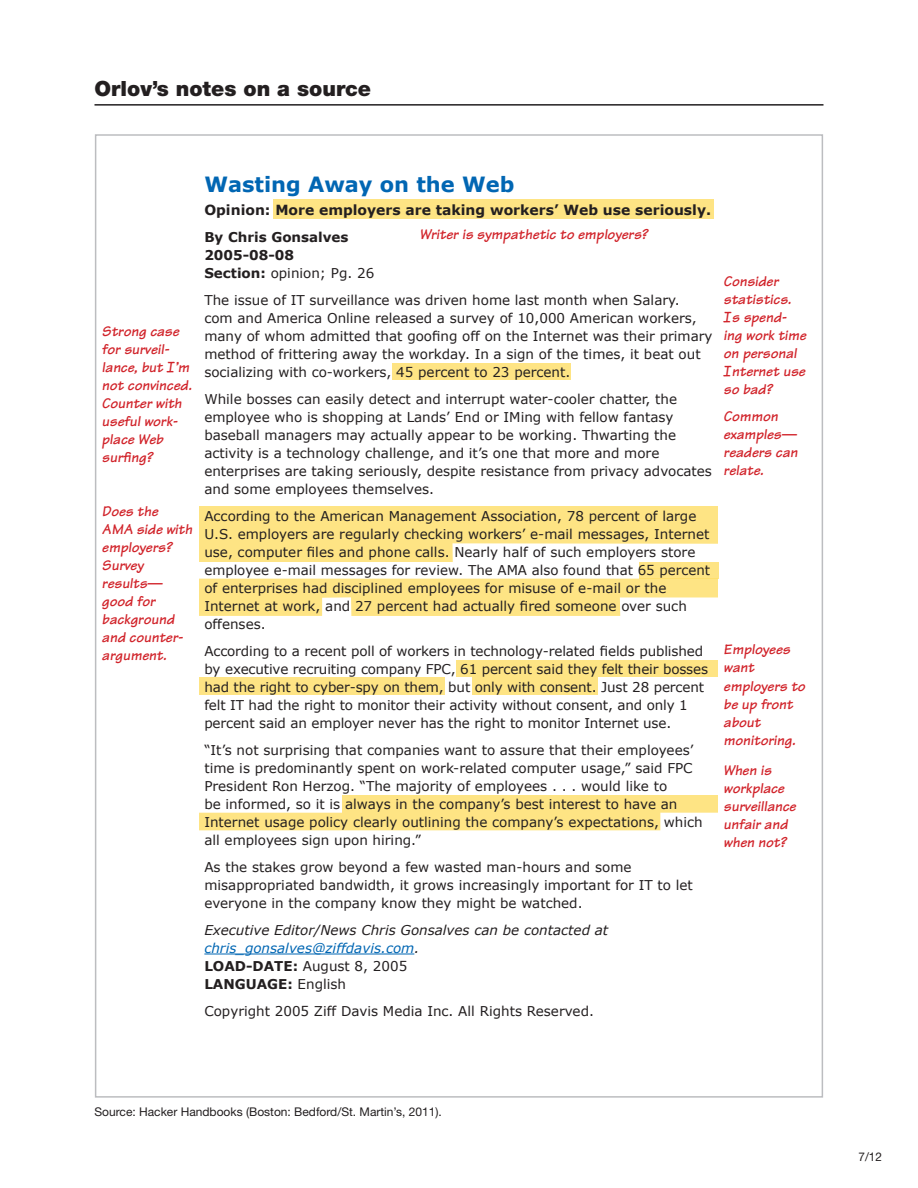
<style>
.page{position:relative;width:918px;height:1188px;background:#fff}
.page>*{position:absolute;margin:0;border:0;box-sizing:border-box;transform-origin:0 0}
.t1{font:900 21px "Helvetica Neue LT Std";color:#231f20}
.t2{font:700 21px "Verdana";color:#0166b3}
.BX-8-FG-ANN-2{font:italic 15px/18px "Hackel MCC Bold";color:#d1232a}
.t3{font:700 13.95px "Verdana";color:#231f20}
.t4{font:13.5px/18px "Verdana";color:#231f20}
.t5{font:italic 13.5px "Verdana";color:#231f20}
.t6{font:700 13.5px "Verdana";color:#231f20}
.t7{font:italic 13.5px "Verdana";color:#0166b3}
.t8{font:12px "Helvetica Neue LT Std";color:#231f20}
.s1{font-weight:700}
.s2{color:#231f20}
.s3{font-weight:400}
</style>
<div class="page">
<svg style="left:199px;top:579px;width:519px;height:37px;background:#fee793"></svg>
<svg style="left:199px;top:795px;width:519px;height:35px"></svg>
<div style="left:456px;top:661px;width:262px;height:16px;background:#fee484"></div>
<div style="left:199px;top:677px;width:246px;height:18px;background:#fee484"></div>
<div style="left:472px;top:677px;width:125px;height:18px;background:#fee484"></div>
<div style="left:639px;top:562px;width:79px;height:17px;background:#fee484"></div>
<svg style="left:199px;top:506px;width:519px;height:56px"></svg>
<div style="left:393px;top:364px;width:178px;height:16px;background:#fee484"></div>
<div style="left:273px;top:200px;width:441px;height:19px;background:#fee484"></div>
<hr style="left:94px;top:104px;width:730px;height:2px;background:#231f20">
<hr style="left:204px;top:954px;width:210px;height:1px;background:#0166b3">
<p class="t1" style="left:94px;top:76px;width:278px">Orlov’s notes on a source</p>
<p class="BX-8-FG-ANN-2" style="left:102px;top:323px;width:91px">Strong case for surveil&shy;lance, but I’m not convinced.<br>Counter with useful work&shy;place Web surfing?</p>
<p class="BX-8-FG-ANN-2" style="left:102px;top:503px;width:92px">Does the<br>AMA side with employers?<br>Survey results— good for background</p>
<p class="BX-8-FG-ANN-2" style="left:102px;top:629px;width:83px">and counter&shy;argument.</p>
<p class="t2" style="left:204px;top:170px;width:312px">Wasting Away on the Web</p>
<p class="t3" style="left:204px;top:200px;width:508px">Opinion: More employers are taking workers’ Web use seriously.</p>
<p class="t6" style="left:204px;top:227px;width:146px">By Chris Gonsalves</p>
<p class="t6" style="left:204px;top:245px;width:91px">2005-08-08</p>
<p class="t4" style="left:204px;top:264px;width:171px"><span class="s1">Section:</span> opinion; Pg. 26</p>
<p class="t4" style="left:204px;top:291px;width:510px">The issue of IT surveillance was driven home last month when Salary.<br>com and America Online released a survey of 10,000 American workers, many of whom admitted that goofing off on the Internet was their primary method of frittering away the workday. In a sign of the times, it beat out socializing with co-workers, 45 percent to 23 percent.</p>
<p class="t4" style="left:204px;top:390px;width:509px">While bosses can easily detect and interrupt water-cooler chatter, the employee who is shopping at Lands’ End or IMing with fellow fantasy baseball managers may actually appear to be working. Thwarting the activity is a technology challenge, and it’s one that more and more enterprises are taking seriously, despite resistance from privacy advocates and some employees themselves.</p>
<p class="t4" style="left:204px;top:507px;width:507px">According to the American Management Association, 78 percent of large U.S. employers are regularly checking workers’ e-mail messages, Internet use, computer files and phone calls. Nearly half of such employers store employee e-mail messages for review. The AMA also found that 65 percent of enterprises had disciplined employees for misuse of e-mail or the Internet at work, and 27 percent had actually fired someone over such offenses.</p>
<p class="t4" style="left:204px;top:642px;width:505px">According to a recent poll of workers in technology-related fields published by executive recruiting company FPC, 61 percent said they felt their bosses had the right to cyber-spy on them, but only with consent. Just 28 percent felt IT had the right to monitor their activity without consent, and only 1 percent said an employer never has the right to monitor Internet use.</p>
<p class="t4" style="left:204px;top:741px;width:500px">“It’s not surprising that companies want to assure that their employees’ time is predominantly spent on work-related computer usage,” said FPC President Ron Herzog. “The majority of employees . . . would like to<br>be informed, so it is always in the company’s best interest to have an Internet usage policy clearly outlining the company’s expectations, which all employees sign upon hiring.”</p>
<p class="t4" style="left:204px;top:858px;width:490px">As the stakes grow beyond a few wasted man-hours and some misappropriated bandwidth, it grows increasingly important for IT to let everyone in the company know they might be watched.</p>
<p class="t5" style="left:204px;top:921px;width:405px">Executive Editor/News Chris Gonsalves can be contacted at</p>
<p class="t7" style="left:204px;top:939px;width:216px">chris_gonsalves@ziffdavis.com<span class="s2">.</span></p>
<p class="t4" style="left:204px;top:957px;width:204px"><span class="s1">LOAD-DATE:</span> August 8, 2005</p>
<p class="t6" style="left:204px;top:974px;width:143px">LANGUAGE: <span class="s3">English</span></p>
<p class="t4" style="left:204px;top:1002px;width:391px">Copyright 2005 Ziff Davis Media Inc. All Rights Reserved.</p>
<p class="BX-8-FG-ANN-2" style="left:420px;top:226px;width:230px">Writer is sympathetic to employers?</p>
<p class="BX-8-FG-ANN-2" style="left:724px;top:272px;width:84px">Consider statistics.<br>Is spend&shy;ing work time on personal<br>Internet use so bad?</p>
<p class="BX-8-FG-ANN-2" style="left:724px;top:407px;width:76px">Common examples— readers can relate.</p>
<p class="BX-8-FG-ANN-2" style="left:724px;top:641px;width:83px">Employees want employers to be up front about monitoring.</p>
<p class="BX-8-FG-ANN-2" style="left:724px;top:761px;width:74px">When is workplace surveillance unfair and when not?</p>
<p class="t8" style="left:94px;top:1104px;width:349px">Source: Hacker Handbooks (Boston: Bedford/St. Martin’s, 2011).</p>
<p class="t8" style="left:858px;top:1149px;width:25px">7/12</p>
</div>
